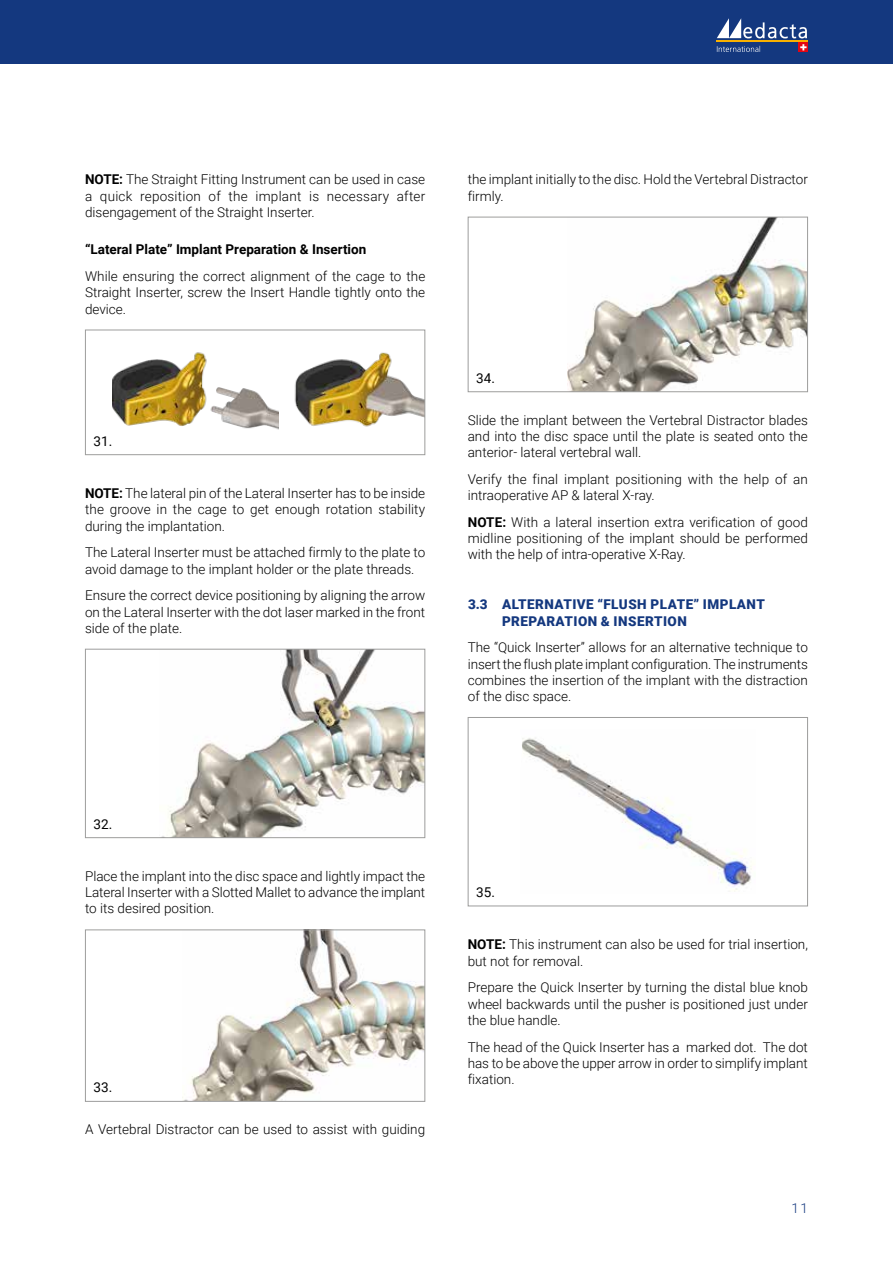
<style>
.page{position:relative;width:893px;height:1263px;background:#fff}
.page>*{position:absolute;margin:0;border:0;box-sizing:border-box;transform-origin:0 0}
.t1{font:300 13.5px/16.2px "Roboto";color:#000;text-align:justify}
.t2{font:900 13.5px/16.2px "Roboto";letter-spacing:.035em;color:#14387f}
.t3{font:700 13.5px "Roboto";color:#000}
.t4{font:13.5px "Roboto";color:#000}
.t5{font:300 13.5px "Roboto";color:#14387f}
.s1{font-weight:700}
</style>
<div class="page">
<div style="left:0;top:0;width:893px;height:64px;background:#14387f"></div>
<hr style="left:716px;top:40px;width:92px;height:1px;background:#f9b000">
<svg style="left:717px;top:18px;width:90px;height:20px"></svg>
<svg style="left:799px;top:43px;width:9px;height:9px"></svg>
<svg style="left:800px;top:44px;width:6px;height:6px"></svg>
<svg style="left:717px;top:46px;width:43px;height:6px"></svg>
<img style="left:278px;top:352px;width:145px;height:78px">
<img style="left:112px;top:352px;width:166px;height:78px">
<div style="left:85px;top:330px;width:340px;height:125px;border:1px solid #9d9d9c"></div>
<img style="left:169px;top:651px;width:254px;height:185px">
<div style="left:85px;top:649px;width:340px;height:189px;border:1px solid #9d9d9c"></div>
<img style="left:184px;top:931px;width:239px;height:169px">
<div style="left:85px;top:929px;width:340px;height:173px;border:1px solid #9d9d9c"></div>
<img style="left:568px;top:219px;width:238px;height:171px">
<div style="left:468px;top:217px;width:340px;height:175px;border:1px solid #9d9d9c"></div>
<img style="left:522px;top:738px;width:230px;height:154px">
<div style="left:468px;top:717px;width:340px;height:189px;border:1px solid #9d9d9c"></div>
<p class="t1" style="left:85px;top:171px;width:342px"><span class="s1">NOTE:</span> The Straight Fitting Instrument can be used in case a quick reposition of the implant is necessary after disengagement of the Straight Inserter.</p>
<p class="t3" style="left:85px;top:240px;width:283px">“Lateral Plate” Implant Preparation &amp; Insertion</p>
<p class="t1" style="left:85px;top:268px;width:342px">While ensuring the correct alignment of the cage to the Straight Inserter, screw the Insert Handle tightly onto the device.</p>
<p class="t4" style="left:94px;top:431px;width:20px">31.</p>
<p class="t1" style="left:85px;top:485px;width:342px"><span class="s1">NOTE:</span> The lateral pin of the Lateral Inserter has to be inside the groove in the cage to get enough rotation stability during the implantation.</p>
<p class="t1" style="left:85px;top:544px;width:342px">The Lateral Inserter must be attached firmly to the plate to avoid damage to the implant holder or the plate threads.</p>
<p class="t1" style="left:85px;top:587px;width:342px">Ensure the correct device positioning by aligning the arrow on the Lateral Inserter with the dot laser marked in the front side of the plate.</p>
<p class="t1" style="left:468px;top:171px;width:342px">the implant initially to the disc. Hold the Vertebral Distractor firmly.</p>
<p class="t4" style="left:476px;top:369px;width:20px">34.</p>
<p class="t1" style="left:468px;top:411px;width:342px">Slide the implant between the Vertebral Distractor blades and into the disc space until the plate is seated onto the anterior- lateral vertebral wall.</p>
<p class="t1" style="left:468px;top:470px;width:342px">Verify the final implant positioning with the help of an intraoperative AP &amp; lateral X-ray.</p>
<p class="t1" style="left:468px;top:513px;width:342px"><span class="s1">NOTE:</span> With a lateral insertion extra verification of good midline positioning of the implant should be performed with the help of intra-operative X-Ray.</p>
<p class="t2" style="left:502px;top:596px;width:264px;text-indent:-34px">3.3 ALTERNATIVE “FLUSH PLATE” IMPLANT<br>PREPARATION &amp; INSERTION</p>
<p class="t1" style="left:468px;top:639px;width:342px">The “Quick Inserter” allows for an alternative technique to insert the flush plate implant configuration. The instruments combines the insertion of the implant with the distraction of the disc space.</p>
<p class="t4" style="left:94px;top:814px;width:20px">32.</p>
<p class="t1" style="left:85px;top:868px;width:342px">Place the implant into the disc space and lightly impact the Lateral Inserter with a Slotted Mallet to advance the implant to its desired position.</p>
<p class="t4" style="left:94px;top:1078px;width:20px">33.</p>
<p class="t1" style="left:85px;top:1121px;width:342px">A Vertebral Distractor can be used to assist with guiding</p>
<p class="t4" style="left:476px;top:883px;width:20px">35.</p>
<p class="t1" style="left:468px;top:936px;width:342px"><span class="s1">NOTE:</span> This instrument can also be used for trial insertion, but not for removal.</p>
<p class="t1" style="left:468px;top:979px;width:342px">Prepare the Quick Inserter by turning the distal blue knob wheel backwards until the pusher is positioned just under the blue handle.</p>
<p class="t1" style="left:468px;top:1038px;width:342px">The head of the Quick Inserter has a marked dot. The dot has to be above the upper arrow in order to simplify implant fixation.</p>
<p class="t5" style="left:792px;top:1198px;width:18px">11</p>
</div>
